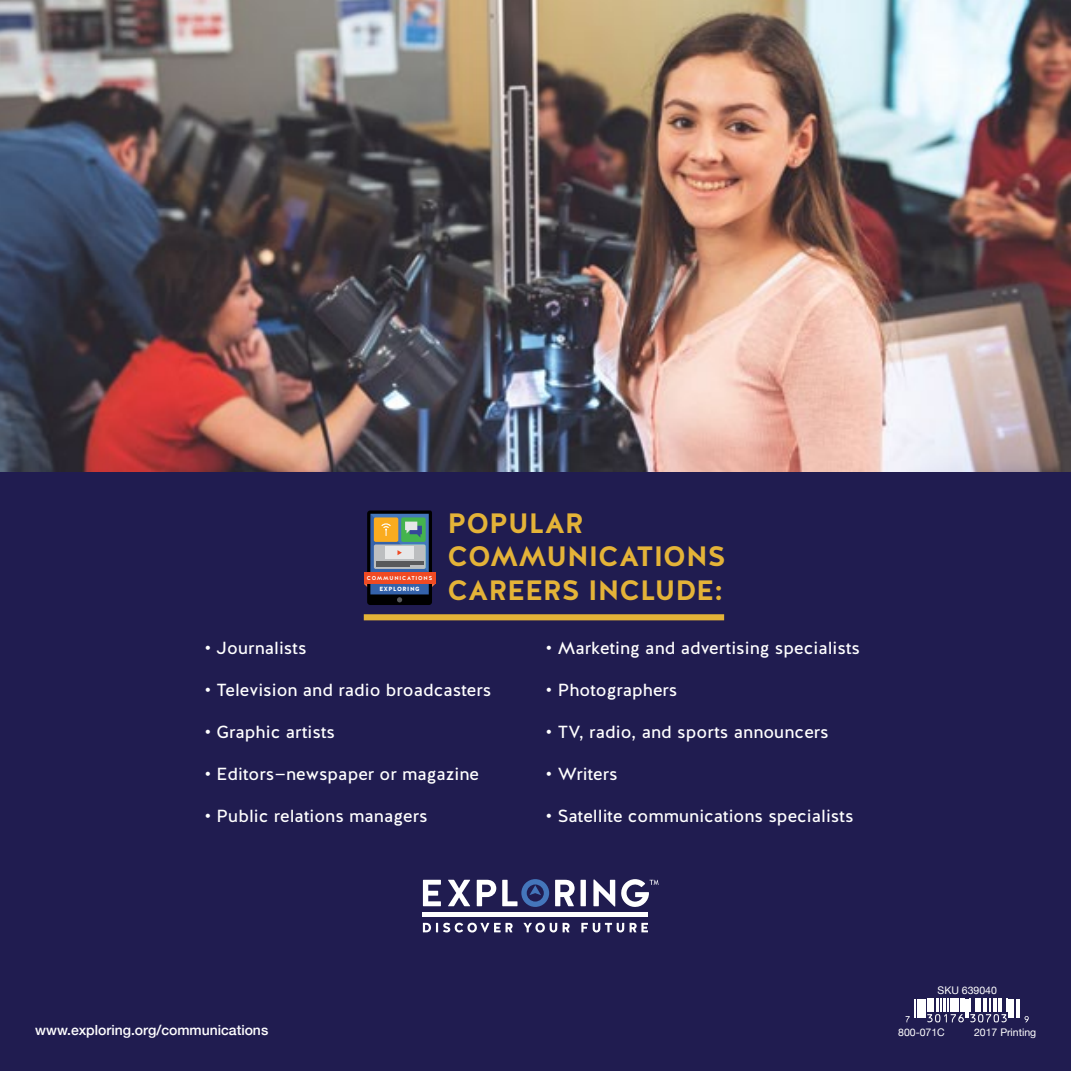
<style>
.page{position:relative;width:1071px;height:1071px;background:#fff}
.page>*{position:absolute;margin:0;border:0;box-sizing:border-box;transform-origin:0 0}
.t1{font:700 28px/33.6px "Halis GR";color:#e4b338}
.t2{font:17.5px "Halis GR";color:#fff}
.t3{font:500 14px "Helvetica Neue";color:#fff}
.t4{font:10.5px "Helvetica Neue";color:#fff}
.t5{font:900 5.95px "Halis R";letter-spacing:.1em;color:#fff}
.t6{font:700 5.6px "Halis GR";letter-spacing:.14em;color:#fff}
</style>
<div class="page">
<img style="left:0;top:0;width:1071px;height:472px">
<div style="left:0;top:472px;width:1071px;height:599px;background:#201c50"></div>
<svg style="left:423px;top:923px;width:225px;height:10px"></svg>
<div style="left:423px;top:912px;width:225px;height:5px;background:#fff"></div>
<svg style="left:423px;top:880px;width:18px;height:26px"></svg>
<svg style="left:448px;top:880px;width:22px;height:26px"></svg>
<svg style="left:477px;top:880px;width:19px;height:26px"></svg>
<svg style="left:555px;top:880px;width:20px;height:26px"></svg>
<div style="left:581px;top:880px;width:5px;height:26px;background:#fff"></div>
<svg style="left:502px;top:879px;width:47px;height:28px"></svg>
<svg style="left:593px;top:879px;width:66px;height:28px"></svg>
<div style="left:364px;top:614px;width:360px;height:6px;background:#e4b338"></div>
<svg style="left:364px;top:511px;width:71px;height:94px;background:#6f6564"></svg>
<hr style="left:919px;top:999px;width:3px;height:19px;background:#fff">
<hr style="left:923px;top:999px;width:3px;height:19px;background:#fff">
<svg style="left:906px;top:999px;width:12px;height:23px"></svg>
<svg style="left:927px;top:999px;width:92px;height:23px"></svg>
<svg style="left:1025px;top:1016px;width:4px;height:6px"></svg>
<p class="t6" style="left:367px;top:574px;width:67px">COMMUNICATIONS</p>
<p class="t5" style="left:379px;top:585px;width:42px">EXPLORING</p>
<h1 class="t1" style="left:448px;top:507px;width:280px">POPULAR<br>COMMUNICATIONS<br>CAREERS INCLUDE:</h1>
<p class="t2" style="left:204px;top:636px;width:104px">• Journalists</p>
<p class="t2" style="left:204px;top:678px;width:289px">• Television and radio broadcasters</p>
<p class="t2" style="left:204px;top:720px;width:132px">• Graphic artists</p>
<p class="t2" style="left:204px;top:762px;width:276px">• Editors—newspaper or magazine</p>
<p class="t2" style="left:204px;top:804px;width:225px">• Public relations managers</p>
<p class="t2" style="left:546px;top:636px;width:316px">• Marketing and advertising specialists</p>
<p class="t2" style="left:546px;top:678px;width:133px">• Photographers</p>
<p class="t2" style="left:546px;top:720px;width:285px">• TV, radio, and sports announcers</p>
<p class="t2" style="left:546px;top:762px;width:74px">• Writers</p>
<p class="t2" style="left:546px;top:804px;width:310px">• Satellite communications specialists</p>
<p class="t3" style="left:35px;top:1019px;width:234px">www.exploring.org/communications</p>
<p class="t4" style="left:938px;top:982px;width:61px">SKU 639040</p>
<p class="t4" style="left:898px;top:1024px;width:48px">800-071C</p>
<p class="t4" style="left:974px;top:1024px;width:64px">2017 Printing</p>
</div>
